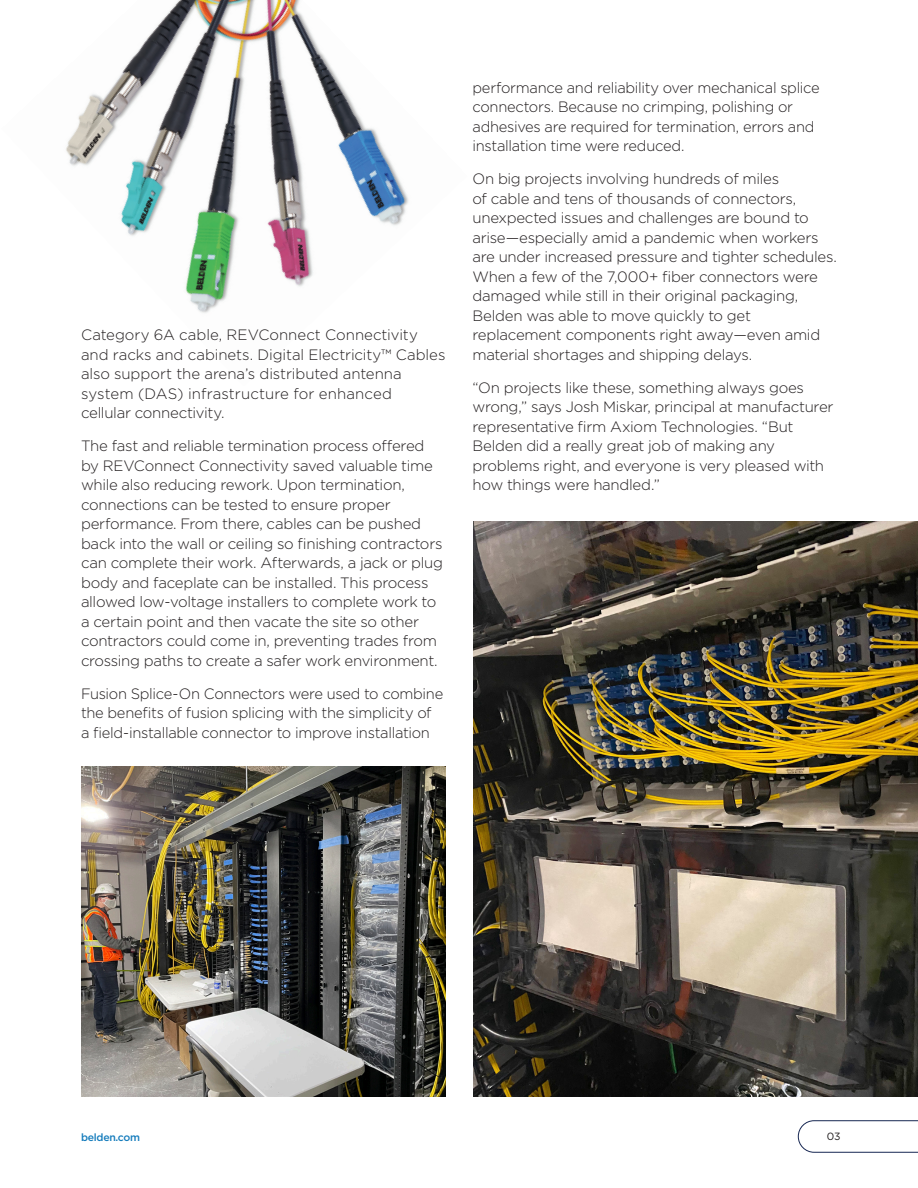
<style>
.page{position:relative;width:918px;height:1188px;background:#fff}
.page>*{position:absolute;margin:0;border:0;box-sizing:border-box;transform-origin:0 0}
.BDN-Body{font:300 15px/19.5px "Gotham";letter-spacing:-.02em;color:#231f20}
.t1{font:500 10.5px "Gotham";letter-spacing:-.025em;color:#157cbc}
.t2{font:10.5px "Gotham";color:#231f20}
</style>
<div class="page">
<img style="left:66px;top:0;width:343px;height:313px">
<img style="left:473px;top:522px;width:445px;height:574px">
<img style="left:81px;top:766px;width:365px;height:330px">
<svg style="left:798px;top:1120px;width:120px;height:33px"></svg>
<p class="BDN-Body" style="left:81px;top:325px;width:366px">Category 6A cable, REVConnect Connectivity and racks and cabinets. Digital Electricity™ Cables also support the arena’s distributed antenna system (DAS) infrastructure for enhanced cellular connectivity.</p>
<p class="BDN-Body" style="left:81px;top:436px;width:364px">The fast and reliable termination process offered by REVConnect Connectivity saved valuable time while also reducing rework. Upon termination, connections can be tested to ensure proper performance. From there, cables can be pushed back into the wall or ceiling so finishing contractors can complete their work. Afterwards, a jack or plug body and faceplate can be installed. This process allowed low-voltage installers to complete work to a certain point and then vacate the site so other contractors could come in, preventing trades from crossing paths to create a safer work environment.</p>
<p class="BDN-Body" style="left:81px;top:684px;width:364px">Fusion Splice-On Connectors were used to combine the benefits of fusion splicing with the simplicity of a field-installable connector to improve installation</p>
<p class="BDN-Body" style="left:472px;top:78px;width:349px">performance and reliability over mechanical splice connectors. Because no crimping, polishing or adhesives are required for termination, errors and installation time were reduced.</p>
<p class="BDN-Body" style="left:472px;top:169px;width:366px">On big projects involving hundreds of miles<br>of cable and tens of thousands of connectors, unexpected issues and challenges are bound to arise—especially amid a pandemic when workers are under increased pressure and tighter schedules.<br>When a few of the 7,000+ fiber connectors were damaged while still in their original packaging, Belden was able to move quickly to get replacement components right away—even amid material shortages and shipping delays.</p>
<p class="BDN-Body" style="left:472px;top:378px;width:363px">“On projects like these, something always goes wrong,” says Josh Miskar, principal at manufacturer representative firm Axiom Technologies. “But Belden did a really great job of making any problems right, and everyone is very pleased with how things were handled.”</p>
<p class="t1" style="left:81px;top:1130px;width:61px">belden.com</p>
<p class="t2" style="left:827px;top:1130px;width:15px">03</p>
</div>
